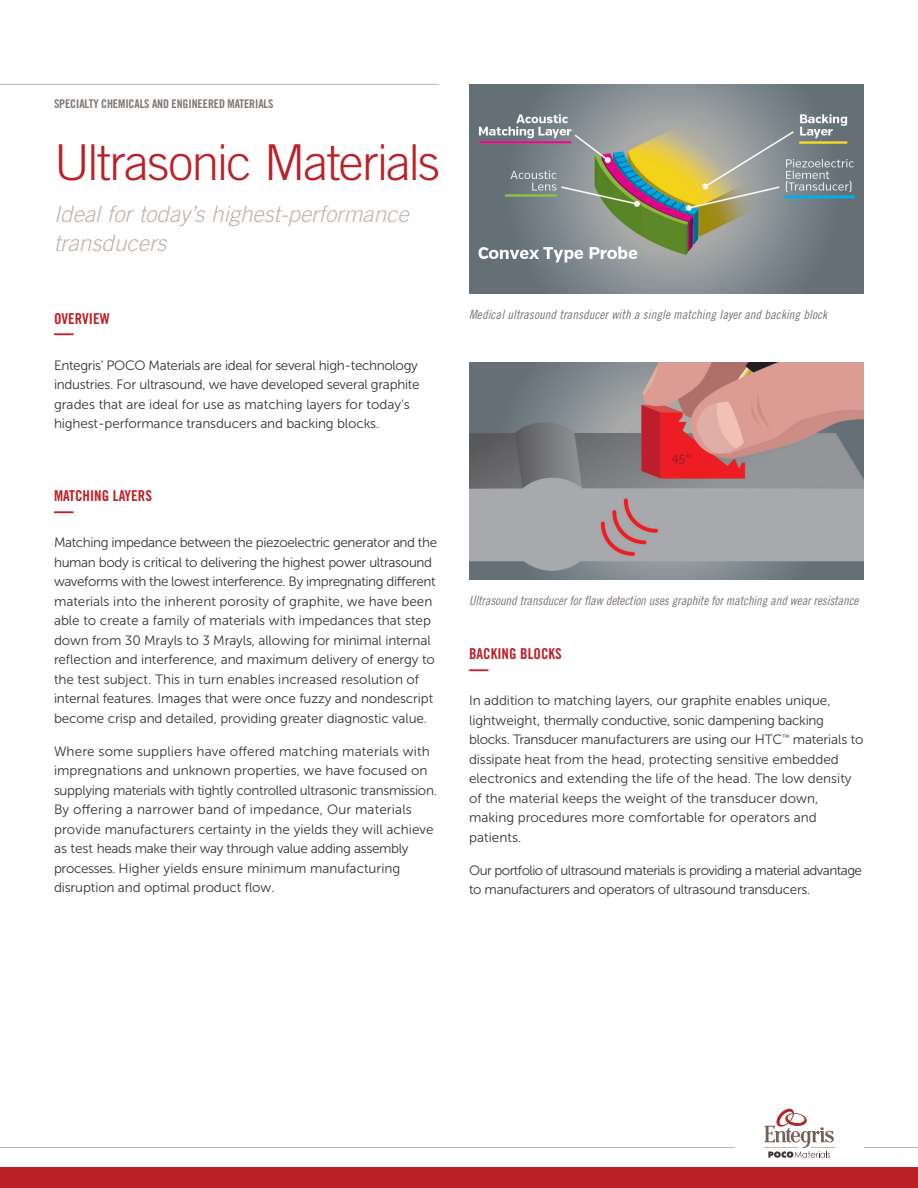
<style>
.page{position:relative;width:918px;height:1188px;background:#fff}
.page>*{position:absolute;margin:0;border:0;box-sizing:border-box;transform-origin:0 0}
.t1{font:300 49.5px "Trade Gothic LT Std";letter-spacing:-.03em;color:#bb2127}
.t2{font:italic 300 22.5px/28.5px "Trade Gothic LT Std";color:#c0b5ae}
.t3{font:700 expanded 20.25px "Trade Gothic LT Std";color:#bb2127;scale:.96 1}
.t4{font:15px "Trade Gothic LT Std Bd Cn 20";color:#bb2127}
.t5{font:13.5px/19.5px "Museo Sans 300";letter-spacing:-.01em;color:#38352f}
.t6{font:13.5px/19.5px "Museo Sans 300";letter-spacing:-.04em;color:#38352f}
.t7{font:12.75px "Trade Gothic LT Std Cn 18 Obl";letter-spacing:-.01em;color:#7e7672}
.t8{font:12px "Trade Gothic LT Std Bd Cn 20";letter-spacing:-.01em;color:#7e7672}
</style>
<div class="page">
<div style="left:0;top:1168px;width:918px;height:20px;background:#bb2127"></div>
<hr style="left:864px;top:1147px;width:54px;height:1px;background:#c0b5ae">
<hr style="left:0;top:1147px;width:734px;height:1px;background:#c0b5ae">
<hr style="left:764px;top:1147px;width:34px;height:1px;background:#c3b7b0">
<svg style="left:765px;top:1109px;width:69px;height:49px"></svg>
<hr style="left:0;top:84px;width:439px;height:1px;background:#c0b5ae">
<img style="left:469px;top:84px;width:395px;height:210px">
<img style="left:469px;top:362px;width:395px;height:217px">
<p class="t8" style="left:54px;top:97px;width:221px">SPECIALTY CHEMICALS AND ENGINEERED MATERIALS</p>
<h1 class="t1" style="left:54px;top:133px;width:388px">Ultrasonic Materials</h1>
<h2 class="t2" style="left:54px;top:200px;width:356px">Ideal for today’s highest-performance transducers</h2>
<p class="t4" style="left:54px;top:309px;width:57px">OVERVIEW</p>
<h3 class="t3" style="left:54px;top:320px;width:22px">—</h3>
<p class="t5" style="left:54px;top:355px;width:367px">Entegris’ POCO Materials are ideal for several high-technology industries. For ultrasound, we have developed several graphite grades that are ideal for use as matching layers for today’s highest-performance transducers and backing blocks.</p>
<p class="t4" style="left:54px;top:487px;width:100px">MATCHING LAYERS</p>
<h3 class="t3" style="left:54px;top:497px;width:22px">—</h3>
<p class="t5" style="left:54px;top:533px;width:385px">Matching impedance between the piezoelectric generator and the human body is critical to delivering the highest power ultrasound waveforms with the lowest interference. By impregnating different materials into the inherent porosity of graphite, we have been able to create a family of materials with impedances that step down from 30 Mrayls to 3 Mrayls, allowing for minimal internal reflection and interference, and maximum delivery of energy to the test subject. This in turn enables increased resolution of internal features. Images that were once fuzzy and nondescript become crisp and detailed, providing greater diagnostic value.</p>
<p class="t5" style="left:54px;top:742px;width:385px">Where some suppliers have offered matching materials with impregnations and unknown properties, we have focused on supplying materials with tightly controlled ultrasonic transmission.<br>By offering a narrower band of impedance, Our materials provide manufacturers certainty in the yields they will achieve as test heads make their way through value adding assembly processes. Higher yields ensure minimum manufacturing disruption and optimal product flow.</p>
<p class="t7" style="left:469px;top:307px;width:360px">Medical ultrasound transducer with a single matching layer and backing block</p>
<p class="t7" style="left:469px;top:593px;width:391px">Ultrasound transducer for flaw detection uses graphite for matching and wear resistance</p>
<p class="t4" style="left:469px;top:645px;width:94px">BACKING BLOCKS</p>
<h3 class="t3" style="left:469px;top:655px;width:22px">—</h3>
<p class="t5" style="left:469px;top:691px;width:396px">In addition to matching layers, our graphite enables unique, lightweight, thermally conductive, sonic dampening backing blocks. Transducer manufacturers are using our HTC<sup>™</sup> materials to dissipate heat from the head, protecting sensitive embedded electronics and extending the life of the head. The low density of the material keeps the weight of the transducer down, making procedures more comfortable for operators and patients.</p>
<p class="t6" style="left:469px;top:860px;width:394px">Our portfolio of ultrasound materials is providing a material advantage to manufacturers and operators of ultrasound transducers.</p>
</div>
